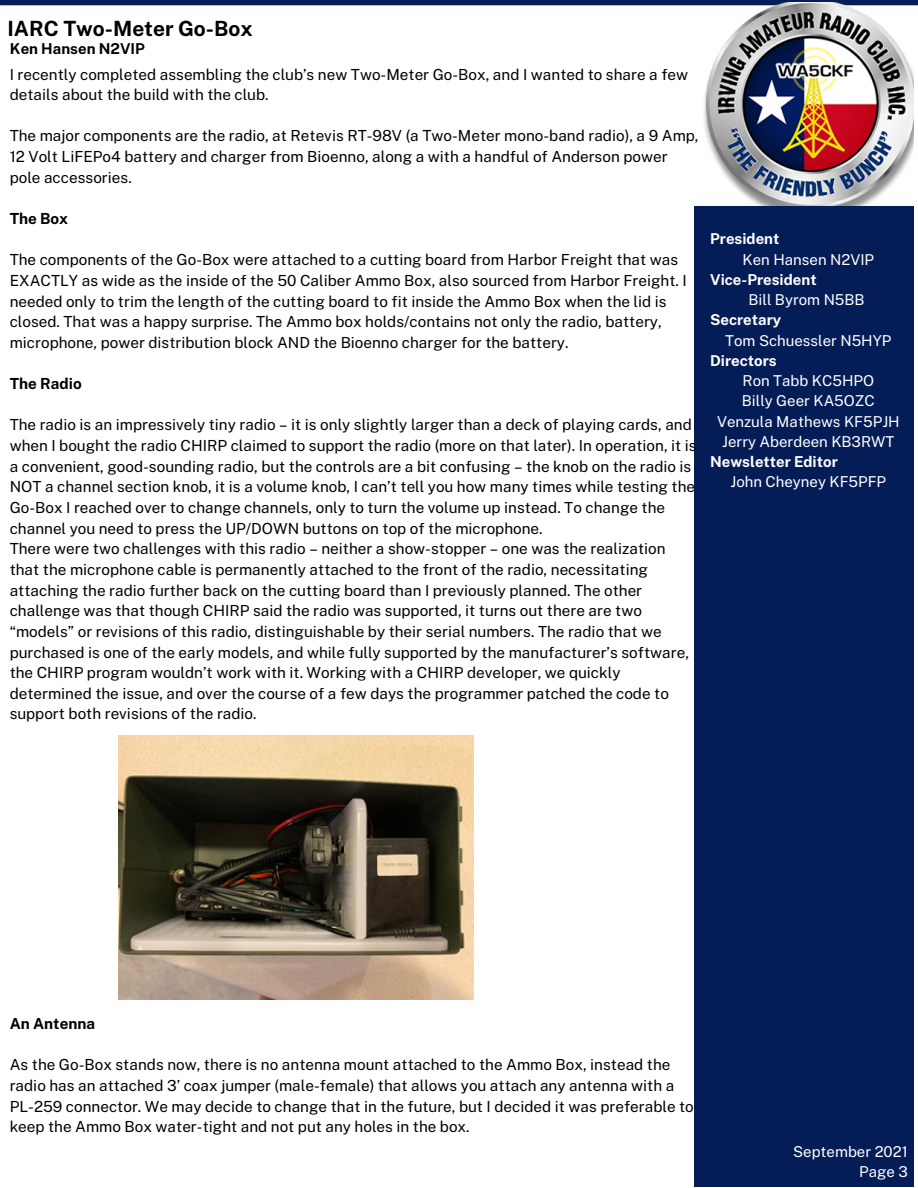
<style>
.page{position:relative;width:918px;height:1188px;background:#fff}
.page>*{position:absolute;margin:0;border:0;box-sizing:border-box;transform-origin:0 0}
.t1{font:700 21px "Public Sans";color:#000}
.t2{font:15.3px/20.7px "Public Sans";color:#000}
.t3{font:700 15.3px "Public Sans";color:#000}
.t4{font:15px "Public Sans";color:#fff}
.t5{font:700 15px "Public Sans";color:#fff}
.t6{font:700 15px "Public Sans";color:#000}
</style>
<div class="page">
<div style="left:0;top:0;width:918px;height:5px;background:#051d57"></div>
<img style="left:699px;top:3px;width:215px;height:203px">
<div style="left:694px;top:206px;width:220px;height:981px;background:#051d57"></div>
<img style="left:119px;top:735px;width:354px;height:265px">
<p class="t1" style="left:8px;top:16px;width:247px">IARC Two-Meter Go-Box</p>
<p class="t6" style="left:10px;top:40px;width:136px">Ken Hansen N2VIP</p>
<p class="t2" style="left:10px;top:64px;width:680px">I recently completed assembling the club’s new Two-Meter Go-Box, and I wanted to share a few details about the build with the club.</p>
<p class="t2" style="left:10px;top:126px;width:690px">The major components are the radio, at Retevis RT-98V (a Two-Meter mono-band radio), a 9 Amp,<br>12 Volt LiFEPo4 battery and charger from Bioenno, along a with a handful of Anderson power pole accessories.</p>
<p class="t3" style="left:10px;top:209px;width:60px">The Box</p>
<p class="t2" style="left:10px;top:249px;width:679px">The components of the Go-Box were attached to a cutting board from Harbor Freight that was EXACTLY as wide as the inside of the 50 Caliber Ammo Box, also sourced from Harbor Freight. I needed only to trim the length of the cutting board to fit inside the Ammo Box when the lid is closed. That was a happy surprise. The Ammo box holds/contains not only the radio, battery, microphone, power distribution block AND the Bioenno charger for the battery.</p>
<p class="t3" style="left:10px;top:375px;width:74px">The Radio</p>
<p class="t2" style="left:10px;top:415px;width:689px">The radio is an impressively tiny radio – it is only slightly larger than a deck of playing cards, and when I bought the radio CHIRP claimed to support the radio (more on that later). In operation, it is a convenient, good-sounding radio, but the controls are a bit confusing – the knob on the radio is NOT a channel section knob, it is a volume knob, I can’t tell you how many times while testing the Go-Box I reached over to change channels, only to turn the volume up instead. To change the channel you need to press the UP/DOWN buttons on top of the microphone.</p>
<p class="t2" style="left:10px;top:538px;width:681px">There were two challenges with this radio – neither a show-stopper – one was the realization that the microphone cable is permanently attached to the front of the radio, necessitating attaching the radio further back on the cutting board than I previously planned. The other challenge was that though CHIRP said the radio was supported, it turns out there are two “models” or revisions of this radio, distinguishable by their serial numbers. The radio that we purchased is one of the early models, and while fully supported by the manufacturer’s software, the CHIRP program wouldn’t work with it. Working with a CHIRP developer, we quickly determined the issue, and over the course of a few days the programmer patched the code to support both revisions of the radio.</p>
<p class="t5" style="left:710px;top:230px;width:71px">President</p>
<p class="t4" style="left:743px;top:250px;width:133px">Ken Hansen N2VIP</p>
<p class="t5" style="left:710px;top:271px;width:108px">Vice-President</p>
<p class="t4" style="left:749px;top:291px;width:118px">Bill Byrom N5BB</p>
<p class="t5" style="left:710px;top:311px;width:73px">Secretary</p>
<p class="t4" style="left:725px;top:331px;width:168px">Tom Schuessler N5HYP</p>
<p class="t5" style="left:710px;top:352px;width:68px">Directors</p>
<p class="t4" style="left:743px;top:372px;width:133px">Ron Tabb KC5HPO</p>
<p class="t4" style="left:742px;top:392px;width:134px">Billy Geer KA5OZC</p>
<p class="t4" style="left:717px;top:412px;width:184px">Venzula Mathews KF5PJH</p>
<p class="t4" style="left:722px;top:433px;width:174px">Jerry Aberdeen KB3RWT</p>
<p class="t5" style="left:710px;top:453px;width:129px">Newsletter Editor</p>
<p class="t4" style="left:731px;top:473px;width:157px">John Cheyney KF5PFP</p>
<p class="t3" style="left:10px;top:1015px;width:87px">An Antenna</p>
<p class="t2" style="left:10px;top:1055px;width:686px">As the Go-Box stands now, there is no antenna mount attached to the Ammo Box, instead the radio has an attached 3’ coax jumper (male-female) that allows you attach any antenna with a PL-259 connector. We may decide to change that in the future, but I decided it was preferable to keep the Ammo Box water-tight and not put any holes in the box.</p>
<p class="t4" style="left:793px;top:1142px;width:116px">September 2021</p>
<p class="t4" style="left:859px;top:1163px;width:50px">Page 3</p>
</div>
